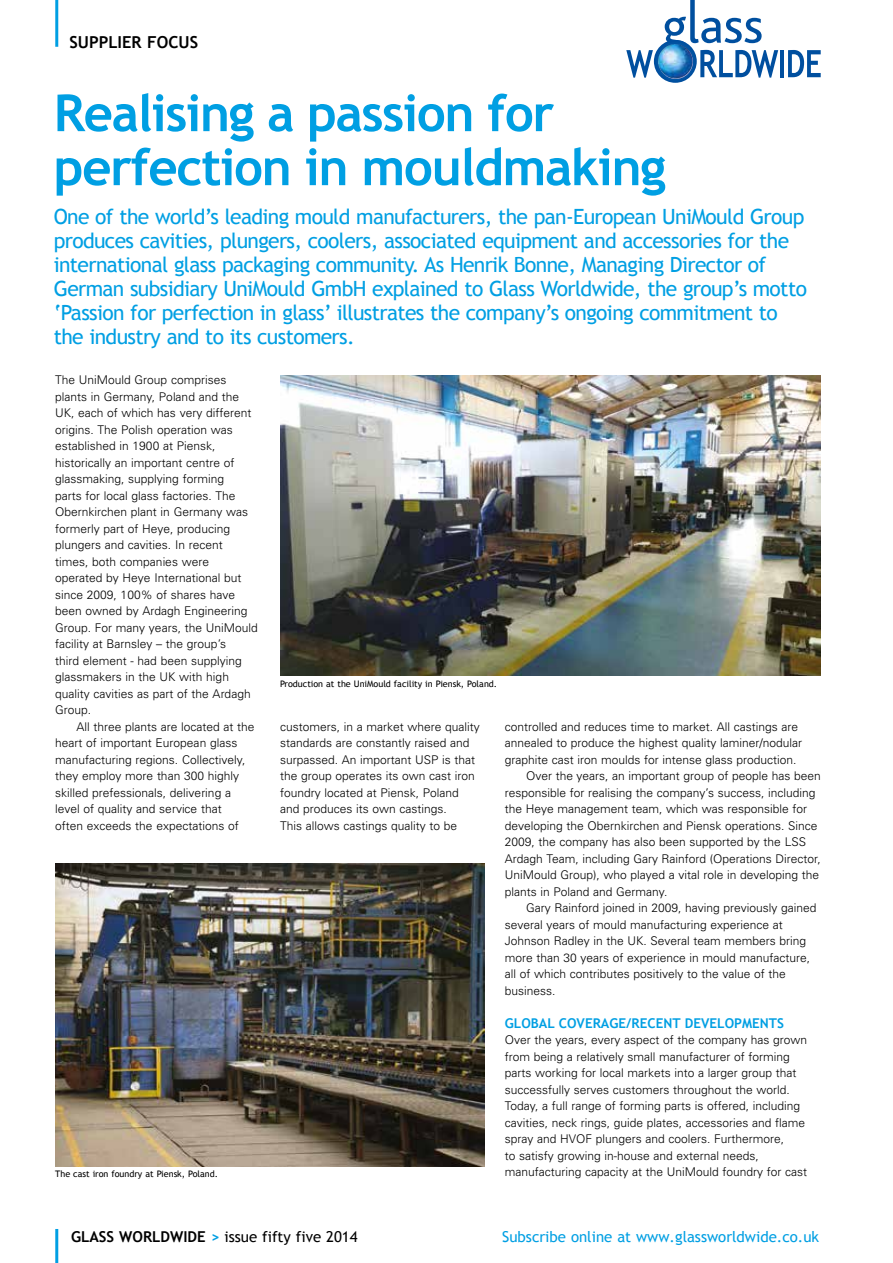
<style>
.page{position:relative;width:893px;height:1263px;background:#fff}
.page>*{position:absolute;margin:0;border:0;box-sizing:border-box;transform-origin:0 0}
.t1{font:700 51px/54px "Trebuchet MS";letter-spacing:-.025em;color:#009fe3}
.t2{font:21px/24px "Trebuchet MS";letter-spacing:-.03em;color:#009fe3}
.t3{font:700 16.5px "Trebuchet MS";color:#000}
.t4{font:15px "Trebuchet MS";color:#009fe3}
.t5{font:15px "Trebuchet MS";color:#000}
.t6{font:700 13.5px "Trebuchet MS";color:#009fe3}
.t7{font:300 12px/16.5px "Univers";color:#000}
.t8{font:9px "Trebuchet MS";color:#000}
.s1{font-weight:700}
.s2{font-weight:700;color:#009fe3}
</style>
<div class="page">
<hr style="left:55px;top:0;width:3px;height:47px;background:#009fe3">
<hr style="left:55px;top:1229px;width:3px;height:34px;background:#009fe3">
<img style="left:280px;top:375px;width:541px;height:300px">
<img style="left:55px;top:863px;width:429px;height:303px">
<svg style="left:654px;top:40px;width:43px;height:43px"></svg>
<svg style="left:626px;top:50px;width:27px;height:28px"></svg>
<hr style="left:780px;top:50px;width:4px;height:27px;background:#004f9f">
<svg style="left:788px;top:50px;width:33px;height:27px"></svg>
<svg style="left:663px;top:0;width:115px;height:78px"></svg>
<svg style="left:656px;top:42px;width:39px;height:39px"></svg>
<img style="left:658px;top:44px;width:34px;height:35px;border-radius:17px">
<h3 class="t3" style="left:70px;top:32px;width:130px">SUPPLIER FOCUS</h3>
<h1 class="t1" style="left:54px;top:86px;width:614px">Realising a passion for perfection in mouldmaking</h1>
<p class="t2" style="left:54px;top:205px;width:755px">One of the world’s leading mould manufacturers, the pan-European UniMould Group produces cavities, plungers, coolers, associated equipment and accessories for the international glass packaging community. As Henrik Bonne, Managing Director of German subsidiary UniMould GmbH explained to Glass Worldwide, the group’s motto ‘Passion for perfection in glass’ illustrates the company’s ongoing commitment to the industry and to its customers.</p>
<p class="t7" style="left:55px;top:372px;width:204px">The UniMould Group comprises plants in Germany, Poland and the<br>UK, each of which has very different origins. The Polish operation was established in 1900 at Piensk, historically an important centre of glassmaking, supplying forming<br>parts for local glass factories. The<br>Obernkirchen plant in Germany was formerly part of Heye, producing plungers and cavities. In recent times, both companies were operated by Heye International but since 2009, 100% of shares have been owned by Ardagh Engineering<br>Group. For many years, the UniMould facility at Barnsley – the group’s<br>third element - had been supplying glassmakers in the UK with high quality cavities as part of the Ardagh<br>Group.</p>
<p class="t7" style="left:55px;top:718px;width:201px;text-indent:21px">All three plants are located at the heart of important European glass manufacturing regions. Collectively, they employ more than 300 highly skilled prefessionals, delivering a level of quality and service that<br>often exceeds the expectations of</p>
<p class="t7" style="left:280px;top:718px;width:201px">customers, in a market where quality standards are constantly raised and surpassed. An important USP is that the group operates its own cast iron foundry located at Piensk, Poland and produces its own castings.<br>This allows castings quality to be</p>
<p class="t7" style="left:505px;top:718px;width:295px">controlled and reduces time to market. All castings are</p>
<p class="t8" style="left:280px;top:678px;width:219px">Production at the UniMould facility in Piensk, Poland.</p>
<p class="t7" style="left:505px;top:735px;width:299px">annealed to produce the highest quality laminer/nodular</p>
<p class="t7" style="left:505px;top:751px;width:293px">graphite cast iron moulds for intense glass production.</p>
<p class="t7" style="left:526px;top:768px;width:296px">Over the years, an important group of people has been</p>
<p class="t7" style="left:505px;top:784px;width:312px">responsible for realising the company’s success, including</p>
<p class="t7" style="left:505px;top:801px;width:304px">the Heye management team, which was responsible for</p>
<p class="t7" style="left:505px;top:817px;width:314px">developing the Obernkirchen and Piensk operations. Since</p>
<p class="t7" style="left:505px;top:834px;width:303px">2009, the company has also been supported by the LSS</p>
<p class="t7" style="left:505px;top:850px;width:317px">Ardagh Team, including Gary Rainford (Operations Director,</p>
<p class="t7" style="left:505px;top:867px;width:316px">UniMould Group), who played a vital role in developing the</p>
<p class="t7" style="left:505px;top:883px;width:164px">plants in Poland and Germany.</p>
<p class="t7" style="left:526px;top:900px;width:292px">Gary Rainford joined in 2009, having previously gained</p>
<p class="t7" style="left:505px;top:916px;width:280px">several years of mould manufacturing experience at</p>
<p class="t7" style="left:505px;top:933px;width:303px">Johnson Radley in the UK. Several team members bring</p>
<p class="t7" style="left:505px;top:949px;width:307px">more than 30 years of experience in mould manufacture,</p>
<p class="t7" style="left:505px;top:966px;width:283px">all of which contributes positively to the value of the</p>
<p class="t7" style="left:505px;top:982px;width:52px">business.</p>
<p class="t6" style="left:505px;top:1014px;width:281px">GLOBAL COVERAGE/RECENT DEVELOPMENTS</p>
<p class="t7" style="left:505px;top:1032px;width:304px">Over the years, every aspect of the company has grown from being a relatively small manufacturer of forming parts working for local markets into a larger group that successfully serves customers throughout the world.<br>Today, a full range of forming parts is offered, including cavities, neck rings, guide plates, accessories and flame spray and HVOF plungers and coolers. Furthermore,<br>to satisfy growing in-house and external needs, manufacturing capacity at the UniMould foundry for cast</p>
<p class="t8" style="left:55px;top:1169px;width:164px">The cast iron foundry at Piensk, Poland.</p>
<p class="t5" style="left:71px;top:1227px;width:288px"><span class="s1">GLASS WORLDWIDE</span> <span class="s2">&gt;</span> issue fifty five 2014</p>
<p class="t4" style="left:502px;top:1227px;width:318px">Subscribe online at www.glassworldwide.co.uk</p>
</div>
